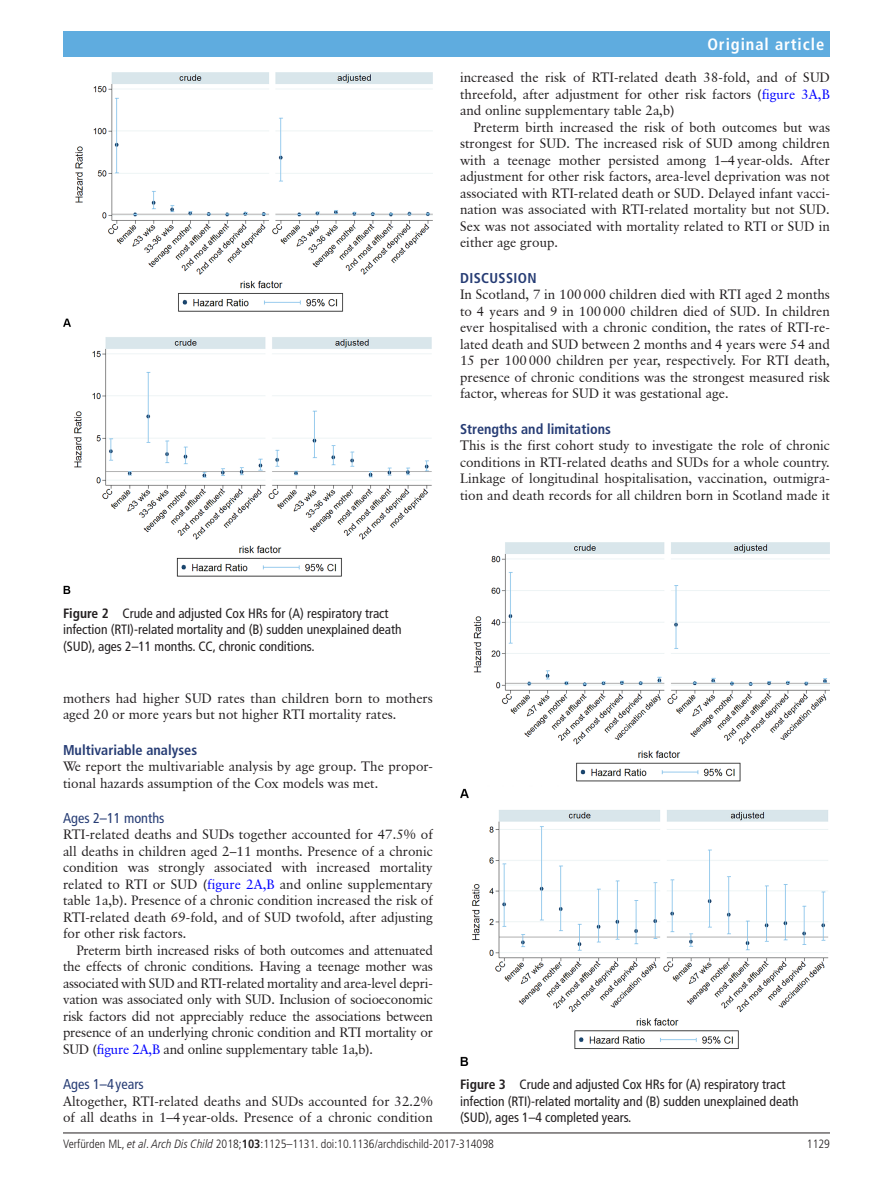
<style>
.page{position:relative;width:893px;height:1191px;background:#fff}
.page>*{position:absolute;margin:0;border:0;box-sizing:border-box;transform-origin:0 0}
.t1{font:700 condensed 16.5px "Frutiger LT Pro";letter-spacing:.055em;color:#fff}
.t2{font:700 condensed 14.25px "Frutiger LT Pro";color:#263c74}
.t3{font:condensed 14.25px "Frutiger LT Pro";color:#263c74}
.t4{font:700 condensed 14.25px "Frutiger LT Pro";letter-spacing:.025em;color:#263c74}
.t5{font:13.5px/16.5px "Classical Garamond BT";color:#231f20;text-align:justify}
.t6{font:condensed 13.5px/16.5px "Frutiger LT Pro";color:#231f20}
.t7{font:300 condensed 12px "Frutiger LT Pro";color:#231f20}
.s1{color:#00f}
.s2{font-weight:700}
.s3{font-style:italic}
</style>
<div class="page">
<hr style="left:63px;top:1132px;width:767px;height:1px;background:#231f20">
<div style="left:63px;top:31px;width:767px;height:25px;background:#5facdf"></div>
<img style="left:63px;top:72px;width:370px;height:521px">
<img style="left:460px;top:543px;width:370px;height:522px">
<p class="t1" style="left:707px;top:34px;width:118px">Original article</p>
<p class="t5" style="left:460px;top:69px;width:371px">increased the risk of RTI-related death 38-fold, and of SUD threefold, after adjustment for other risk factors (<span class="s1">figure 3A,B </span>and online supplementary table 2a,b)</p>
<p class="t5" style="left:460px;top:119px;width:371px;text-indent:14px">Preterm birth increased the risk of both outcomes but was strongest for SUD. The increased risk of SUD among children with a teenage mother persisted among 1–4year-olds. After adjustment for other risk factors, area-level deprivation was not associated with RTI-related death or SUD. Delayed infant vacci&shy;nation was associated with RTI-related mortality but not SUD.<br>Sex was not associated with mortality related to RTI or SUD in either age group.</p>
<p class="t4" style="left:460px;top:269px;width:78px">Discussion</p>
<p class="t5" style="left:460px;top:286px;width:371px">In Scotland, 7 in 100000 children died with RTI aged 2 months to 4 years and 9 in 100000 children died of SUD. In children ever hospitalised with a chronic condition, the rates of RTI-re&shy;lated death and SUD between 2 months and 4 years were 54 and 15 per 100000 children per year, respectively. For RTI death, presence of chronic conditions was the strongest measured risk factor, whereas for SUD it was gestational age.</p>
<p class="t2" style="left:460px;top:420px;width:152px">Strengths and limitations</p>
<p class="t5" style="left:460px;top:437px;width:371px">This is the first cohort study to investigate the role of chronic conditions in RTI-related deaths and SUDs for a whole country.<br>Linkage of longitudinal hospitalisation, vaccination, outmigra&shy;tion and death records for all children born in Scotland made it</p>
<p class="t6" style="left:63px;top:605px;width:340px"><span class="s2">Figure 2</span> Crude and adjusted Cox HRs for (A) respiratory tract infection (RTI)-related mortality and (B) sudden unexplained death (SUD), ages 2–11 months. CC, chronic conditions.</p>
<p class="t5" style="left:63px;top:689px;width:371px">mothers had higher SUD rates than children born to mothers aged 20 or more years but not higher RTI mortality rates.</p>
<p class="t2" style="left:63px;top:741px;width:136px">Multivariable analyses</p>
<p class="t5" style="left:63px;top:758px;width:371px">We report the multivariable analysis by age group. The propor&shy;tional hazards assumption of the Cox models was met.</p>
<p class="t3" style="left:63px;top:809px;width:103px">Ages 2–11 months</p>
<p class="t5" style="left:63px;top:826px;width:371px">RTI-related deaths and SUDs together accounted for 47.5% of all deaths in children aged 2–11 months. Presence of a chronic condition was strongly associated with increased mortality related to RTI or SUD (<span class="s1">figure 2A,B</span> and online supplementary table 1a,b). Presence of a chronic condition increased the risk of RTI-related death 69-fold, and of SUD twofold, after adjusting for other risk factors.</p>
<p class="t5" style="left:63px;top:941px;width:371px;text-indent:14px">Preterm birth increased risks of both outcomes and attenuated the effects of chronic conditions. Having a teenage mother was associated with SUD and RTI-related mortality and area-level depri&shy;vation was associated only with SUD. Inclusion of socioeconomic risk factors did not appreciably reduce the associations between presence of an underlying chronic condition and RTI mortality or SUD (<span class="s1">figure 2A,B</span> and online supplementary table 1a,b).</p>
<p class="t3" style="left:63px;top:1075px;width:82px">Ages 1–4 years</p>
<p class="t5" style="left:63px;top:1092px;width:371px">Altogether, RTI-related deaths and SUDs accounted for 32.2% of all deaths in 1–4year-olds. Presence of a chronic condition</p>
<p class="t6" style="left:460px;top:1076px;width:340px"><span class="s2">Figure 3</span> Crude and adjusted Cox HRs for (A) respiratory tract infection (RTI)-related mortality and (B) sudden unexplained death (SUD), ages 1–4 completed years.</p>
<p class="t7" style="left:63px;top:1136px;width:432px">Verfürden ML, <span class="s3">et al</span>. <span class="s3">Arch Dis Child</span> 2018;<span class="s2">103</span>:1125–1131. doi:10.1136/archdischild-2017-314098</p>
<p class="t7" style="left:807px;top:1136px;width:25px">1129</p>
</div>
